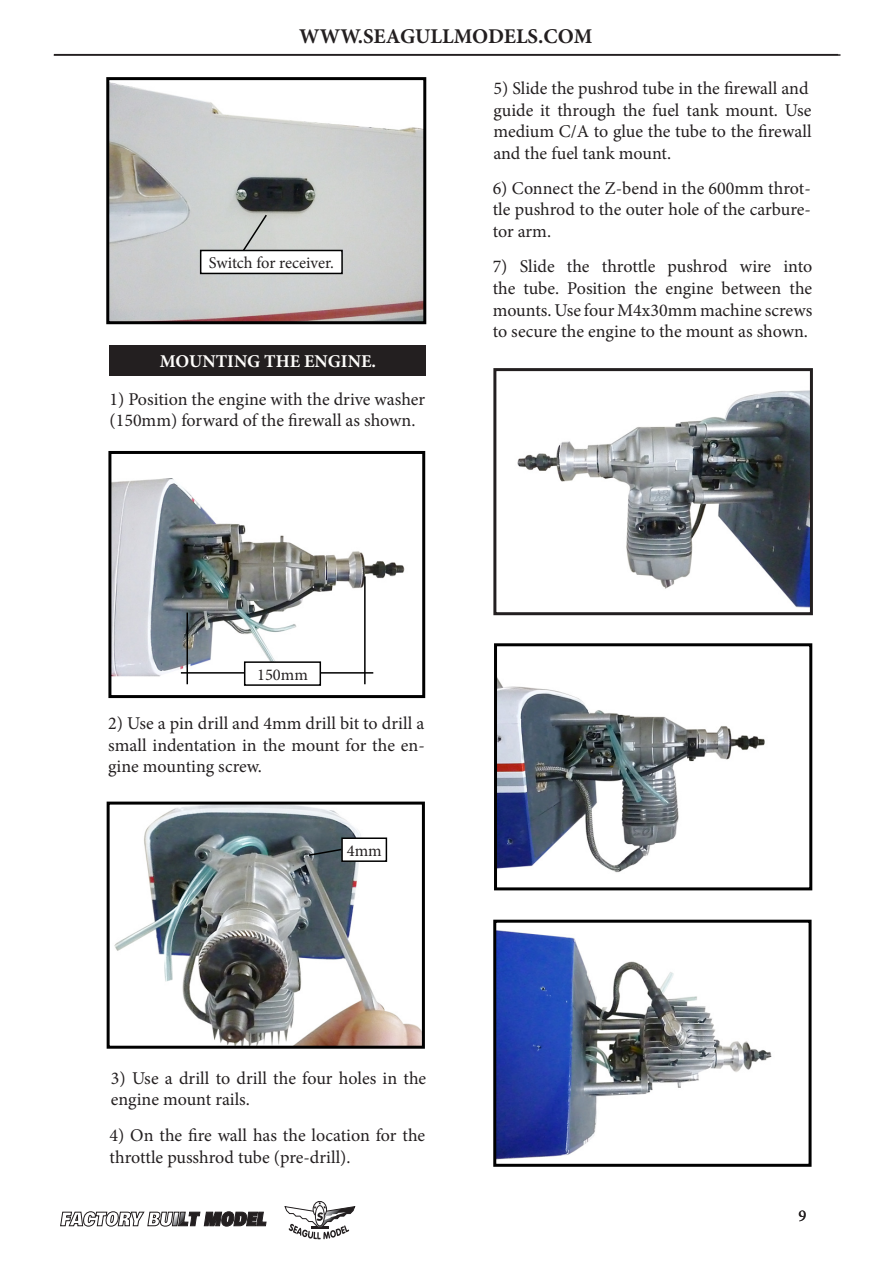
<style>
.page{position:relative;width:893px;height:1263px;background:#fff}
.page>*{position:absolute;margin:0;border:0;box-sizing:border-box;transform-origin:0 0}
.t1{font:700 21px "Minion Pro";color:#231f20}
.t2{font:18px/21.6px "Minion Pro";color:#231f20}
.t3{font:700 18px "Minion Pro";color:#fffefc}
.t4{font:16.5px "Minion Pro";color:#231f20}
</style>
<div class="page">
<hr style="left:54px;top:54px;width:786px;height:2px;background:#231f20">
<svg style="left:60px;top:1211px;width:206px;height:15px"></svg>
<svg style="left:284px;top:1201px;width:71px;height:38px"></svg>
<img style="left:110px;top:82px;width:312px;height:238px">
<div style="left:106px;top:77px;width:320px;height:247px;border:3px solid #000"></div>
<div style="left:201px;top:250px;width:141px;height:23px;background:#fff"></div>
<div style="left:200px;top:250px;width:143px;height:24px;border:2px solid #000"></div>
<svg style="left:241px;top:213px;width:27px;height:40px"></svg>
<div style="left:109px;top:345px;width:317px;height:30px;background:#231f20"></div>
<img style="left:112px;top:478px;width:293px;height:208px">
<div style="left:108px;top:451px;width:317px;height:247px;border:3px solid #000"></div>
<hr style="left:186px;top:612px;width:2px;height:72px;background:#000">
<hr style="left:364px;top:576px;width:2px;height:108px;background:#000">
<hr style="left:181px;top:672px;width:192px;height:2px;background:#000">
<div style="left:245px;top:662px;width:75px;height:23px;background:#fff"></div>
<div style="left:244px;top:661px;width:77px;height:25px;border:2px solid #000"></div>
<img style="left:114px;top:805px;width:307px;height:240px">
<div style="left:107px;top:801px;width:318px;height:248px;border:3px solid #000"></div>
<div style="left:342px;top:838px;width:44px;height:23px;background:#fff"></div>
<div style="left:341px;top:837px;width:46px;height:25px;border:2px solid #000"></div>
<svg style="left:307px;top:848px;width:36px;height:9px"></svg>
<img style="left:517px;top:390px;width:292px;height:218px">
<div style="left:493px;top:368px;width:320px;height:247px;border:3px solid #231f20"></div>
<img style="left:498px;top:679px;width:267px;height:194px">
<div style="left:494px;top:643px;width:318px;height:247px;border:3px solid #000"></div>
<img style="left:497px;top:930px;width:275px;height:230px">
<div style="left:493px;top:920px;width:319px;height:247px;border:3px solid #000"></div>
<p class="t1" style="left:299px;top:21px;width:295px">WWW.SEAGULLMODELS.COM</p>
<p class="t4" style="left:209px;top:252px;width:126px">Switch for receiver.</p>
<p class="t3" style="left:160px;top:348px;width:218px">MOUNTING THE ENGINE.</p>
<p class="t2" style="left:110px;top:388px;width:317px">1) Position the engine with the drive washer</p>
<p class="t2" style="left:110px;top:410px;width:307px">(150mm) forward of the firewall as shown.</p>
<p class="t2" style="left:493px;top:78px;width:317px">5) Slide the pushrod tube in the firewall and</p>
<p class="t2" style="left:493px;top:99px;width:320px;text-align:justify">guide it through the fuel tank mount. Use medium C/A to glue the tube to the firewall and the fuel tank mount.</p>
<p class="t2" style="left:493px;top:177px;width:320px;text-align:justify">6) Connect the Z-bend in the 600mm throt&shy;tle pushrod to the outer hole of the carbure&shy;tor arm.</p>
<p class="t2" style="left:493px;top:256px;width:321px;text-align:justify">7) Slide the throttle pushrod wire into the tube. Position the engine between the mounts. Use four M4x30mm machine screws to secure the engine to the mount as shown.</p>
<p class="t4" style="left:257px;top:663px;width:52px">150mm</p>
<p class="t2" style="left:108px;top:713px;width:318px">2) Use a pin drill and 4mm drill bit to drill a</p>
<p class="t2" style="left:108px;top:734px;width:318px">small indentation in the mount for the en&shy;gine mounting screw.</p>
<p class="t4" style="left:347px;top:839px;width:36px">4mm</p>
<p class="t2" style="left:111px;top:1067px;width:317px">3) Use a drill to drill the four holes in the engine mount rails.</p>
<p class="t2" style="left:110px;top:1125px;width:317px">4) On the fire wall has the location for the throttle pusshrod tube (pre-drill).</p>
<p class="t4" style="left:799px;top:1205px;width:9px">9</p>
</div>
